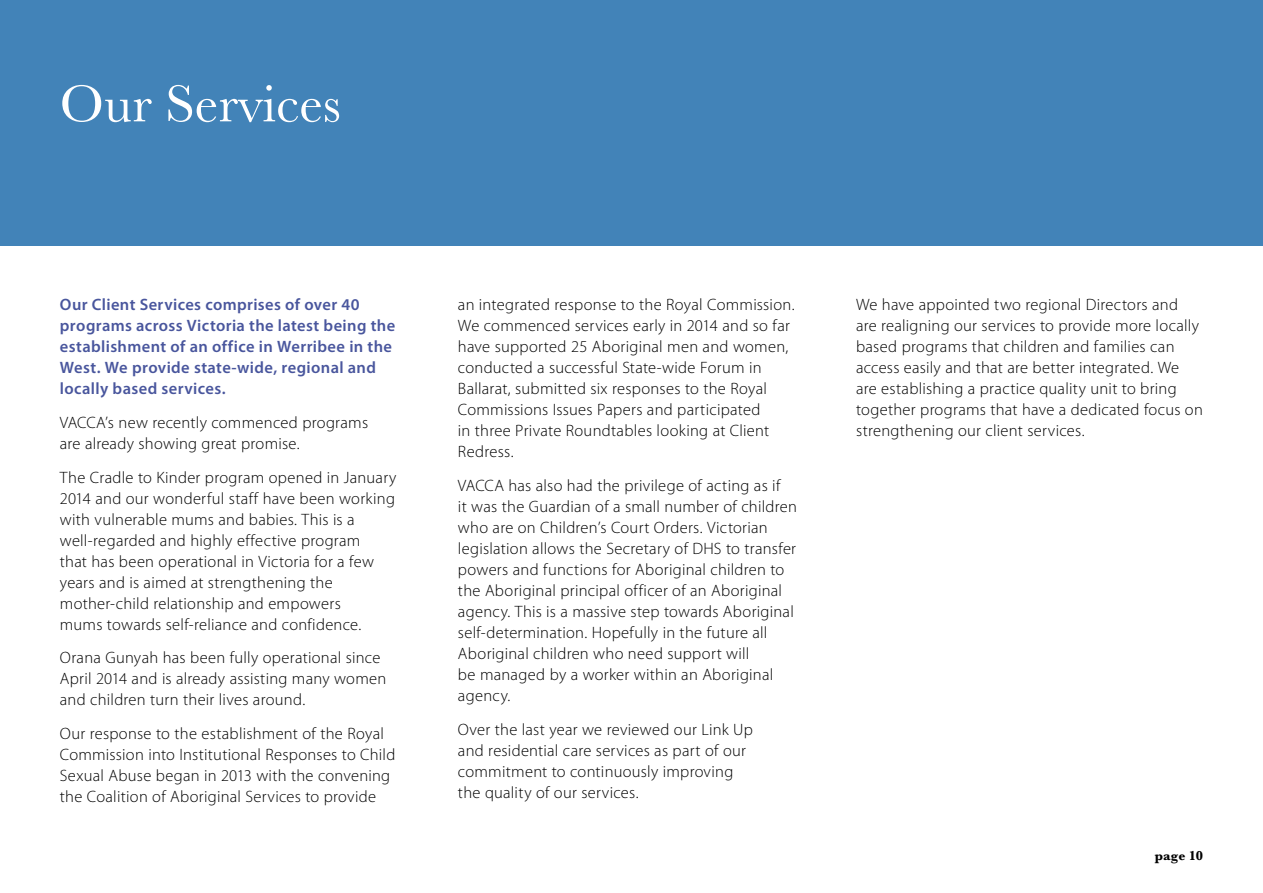
<style>
.page{position:relative;width:1263px;height:893px;background:#fff}
.page>*{position:absolute;margin:0;border:0;box-sizing:border-box;transform-origin:0 0}
.t1{font:54px "Baskerville";color:#fff}
.t2{font:300 16.5px/21px "Myriad Pro";letter-spacing:.015em;color:#000}
.t3{font:600 16.5px/21px "Myriad Pro";letter-spacing:.025em;color:#49569d}
.t4{font:700 13.5px "Baskerville";letter-spacing:.01em;color:#000}
</style>
<div class="page">
<div style="left:0;top:0;width:1263px;height:246px;background:#4283b8"></div>
<h1 class="t1" style="left:60px;top:69px;width:283px">Our Services</h1>
<p class="t3" style="left:60px;top:294px;width:337px">Our Client Services comprises of over 40 programs across Victoria the latest being the establishment of an office in Werribee in the West. We provide state-wide, regional and locally based services.</p>
<p class="t2" style="left:60px;top:412px;width:310px">VACCA’s new recently commenced programs are already showing great promise.</p>
<p class="t2" style="left:60px;top:467px;width:338px">The Cradle to Kinder program opened in January 2014 and our wonderful staff have been working with vulnerable mums and babies. This is a well-regarded and highly effective program<br>that has been operational in Victoria for a few years and is aimed at strengthening the mother-child relationship and empowers<br>mums towards self-reliance and confidence.</p>
<p class="t2" style="left:60px;top:648px;width:328px">Orana Gunyah has been fully operational since<br>April 2014 and is already assisting many women and children turn their lives around.</p>
<p class="t2" style="left:60px;top:723px;width:337px">Our response to the establishment of the Royal Commission into Institutional Responses to Child Sexual Abuse began in 2013 with the convening the Coalition of Aboriginal Services to provide</p>
<p class="t2" style="left:458px;top:294px;width:338px">an integrated response to the Royal Commission.<br>We commenced services early in 2014 and so far have supported 25 Aboriginal men and women, conducted a successful State-wide Forum in Ballarat, submitted six responses to the Royal Commissions Issues Papers and participated<br>in three Private Roundtables looking at Client Redress.</p>
<p class="t2" style="left:458px;top:475px;width:340px">VACCA has also had the privilege of acting as if<br>it was the Guardian of a small number of children who are on Children’s Court Orders. Victorian legislation allows the Secretary of DHS to transfer powers and functions for Aboriginal children to the Aboriginal principal officer of an Aboriginal agency. This is a massive step towards Aboriginal self-determination. Hopefully in the future all Aboriginal children who need support will<br>be managed by a worker within an Aboriginal agency.</p>
<p class="t2" style="left:458px;top:719px;width:296px">Over the last year we reviewed our Link Up and residential care services as part of our commitment to continuously improving the quality of our services.</p>
<p class="t2" style="left:856px;top:294px;width:348px">We have appointed two regional Directors and are realigning our services to provide more locally based programs that children and families can access easily and that are better integrated. We are establishing a practice quality unit to bring together programs that have a dedicated focus on strengthening our client services.</p>
<p class="t4" style="left:1155px;top:846px;width:50px">page 10</p>
</div>
